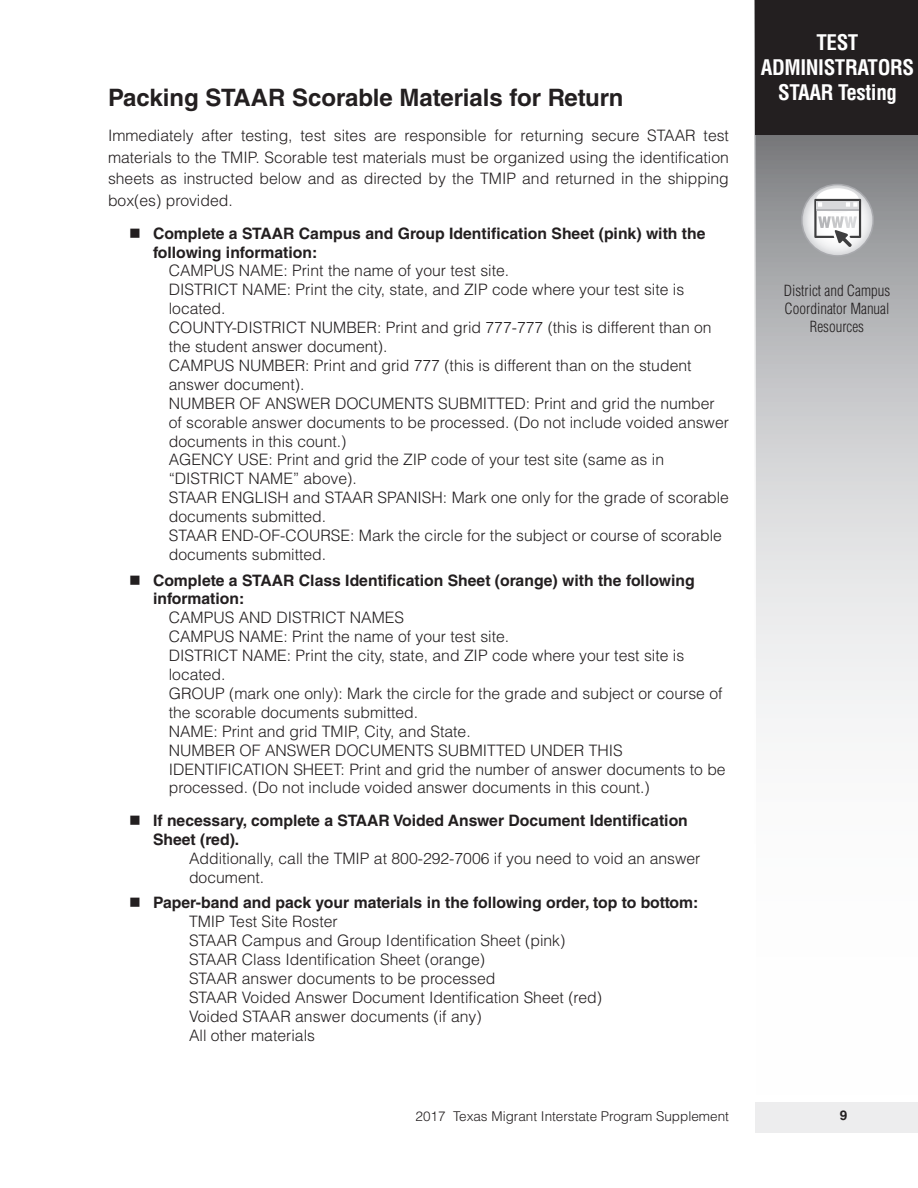
<style>
.page{position:relative;width:918px;height:1188px;background:#fff}
.page>*{position:absolute;margin:0;border:0;box-sizing:border-box;transform-origin:0 0}
.t1{font:700 24px "Helvetica LT Std";color:#231f20}
.t2{font:700 condensed 21px/25.2px "Helvetica LT Std";letter-spacing:-.02em;color:#fff;text-align:center}
.Body_Text_Indent_4{font:300 15.75px/18.9px "Helvetica LT Std";color:#231f20}
.Body_Text_Indent_3{font:300 15.75px/18.9px "Helvetica LT Std";color:#231f20}
.t3{font:700 15.75px/18.9px "Helvetica LT Std";color:#231f20}
.Body_Text{font:300 15.75px/21.8px "Helvetica LT Std";color:#231f20;text-align:justify}
.t4{font:300 condensed 15px/18px "Helvetica LT Std";color:#231f20;text-align:center}
.t5{font:300 13.5px "Helvetica LT Std";color:#231f20}
.t6{font:700 13.5px "Helvetica LT Std";color:#231f20}
</style>
<div class="page">
<svg style="left:754px;top:0;width:164px;height:719px;background:#c8c9cb"></svg>
<div style="left:755px;top:0;width:163px;height:135px;background:#231f20"></div>
<div style="left:755px;top:1102px;width:163px;height:31px;background:#ededee"></div>
<svg style="left:801px;top:184px;width:73px;height:73px"></svg>
<svg style="left:803px;top:185px;width:69px;height:70px"></svg>
<svg style="left:814px;top:188px;width:47px;height:59px"></svg>
<hr style="left:817px;top:210px;width:42px;height:1px;background:#b5b6b9">
<h3 class="t1" style="left:108px;top:83px;width:517px">Packing STAAR Scorable Materials for Return</h3>
<p class="Body_Text" style="left:108px;top:124px;width:623px">Immediately after testing, test sites are responsible for returning secure STAAR test materials to the TMIP. Scorable test materials must be organized using the identification sheets as instructed below and as directed by the TMIP and returned in the shipping box(es) provided.</p>
<p class="t3" style="left:153px;top:223px;width:554px;text-indent:-24px">■ Complete a STAAR Campus and Group Identification Sheet (pink) with the following information:</p>
<p class="Body_Text_Indent_4" style="left:169px;top:261px;width:342px">CAMPUS NAME: Print the name of your test site.</p>
<p class="Body_Text_Indent_4" style="left:169px;top:280px;width:517px">DISTRICT NAME: Print the city, state, and ZIP code where your test site is located.</p>
<p class="Body_Text_Indent_4" style="left:169px;top:318px;width:544px">COUNTY-DISTRICT NUMBER: Print and grid 777-777 (this is different than on the student answer document).</p>
<p class="Body_Text_Indent_4" style="left:169px;top:356px;width:524px">CAMPUS NUMBER: Print and grid 777 (this is different than on the student answer document).</p>
<p class="Body_Text_Indent_4" style="left:169px;top:394px;width:562px">NUMBER OF ANSWER DOCUMENTS SUBMITTED: Print and grid the number of scorable answer documents to be processed. (Do not include voided answer documents in this count.)</p>
<p class="Body_Text_Indent_4" style="left:169px;top:450px;width:497px">AGENCY USE: Print and grid the ZIP code of your test site (same as in “DISTRICT NAME” above).</p>
<p class="Body_Text_Indent_4" style="left:169px;top:488px;width:562px">STAAR ENGLISH and STAAR SPANISH: Mark one only for the grade of scorable documents submitted.</p>
<p class="Body_Text_Indent_4" style="left:169px;top:526px;width:555px">STAAR END-OF-COURSE: Mark the circle for the subject or course of scorable documents submitted.</p>
<p class="t3" style="left:153px;top:570px;width:543px;text-indent:-24px">■ Complete a STAAR Class Identification Sheet (orange) with the following information:</p>
<p class="Body_Text_Indent_4" style="left:169px;top:608px;width:237px">CAMPUS AND DISTRICT NAMES</p>
<p class="Body_Text_Indent_4" style="left:169px;top:627px;width:342px">CAMPUS NAME: Print the name of your test site.</p>
<p class="Body_Text_Indent_4" style="left:169px;top:646px;width:517px">DISTRICT NAME: Print the city, state, and ZIP code where your test site is located.</p>
<p class="Body_Text_Indent_4" style="left:169px;top:684px;width:555px">GROUP (mark one only): Mark the circle for the grade and subject or course of the scorable documents submitted.</p>
<p class="Body_Text_Indent_4" style="left:169px;top:722px;width:303px">NAME: Print and grid TMIP, City, and State.</p>
<p class="Body_Text_Indent_4" style="left:169px;top:740px;width:558px">NUMBER OF ANSWER DOCUMENTS SUBMITTED UNDER THIS<br>IDENTIFICATION SHEET: Print and grid the number of answer documents to be processed. (Do not include voided answer documents in this count.)</p>
<p class="t3" style="left:153px;top:811px;width:536px;text-indent:-24px">■ If necessary, complete a STAAR Voided Answer Document Identification<br>Sheet (red).</p>
<p class="Body_Text_Indent_3" style="left:189px;top:848px;width:513px">Additionally, call the TMIP at 800-292-7006 if you need to void an answer document.</p>
<p class="t3" style="left:129px;top:893px;width:571px">■ Paper-band and pack your materials in the following order, top to bottom:</p>
<p class="Body_Text_Indent_3" style="left:189px;top:912px;width:150px">TMIP Test Site Roster</p>
<p class="Body_Text_Indent_3" style="left:189px;top:931px;width:378px">STAAR Campus and Group Identification Sheet (pink)</p>
<p class="Body_Text_Indent_3" style="left:189px;top:950px;width:298px">STAAR Class Identification Sheet (orange)</p>
<p class="Body_Text_Indent_3" style="left:189px;top:969px;width:308px">STAAR answer documents to be processed</p>
<p class="Body_Text_Indent_3" style="left:189px;top:988px;width:415px">STAAR Voided Answer Document Identification Sheet (red)</p>
<p class="Body_Text_Indent_3" style="left:189px;top:1006px;width:294px">Voided STAAR answer documents (if any)</p>
<p class="Body_Text_Indent_3" style="left:189px;top:1025px;width:128px">All other materials</p>
<h2 class="t2" style="left:761px;top:29px;width:155px">TEST<br>ADMINISTRATORS<br>STAAR Testing</h2>
<h3 class="t4" style="left:784px;top:282px;width:108px">District and Campus<br>Coordinator Manual<br>Resources</h3>
<p class="t5" style="left:416px;top:1108px;width:315px">2017 Texas Migrant Interstate Program Supplement</p>
<p class="t6" style="left:840px;top:1107px;width:9px">9</p>
</div>
